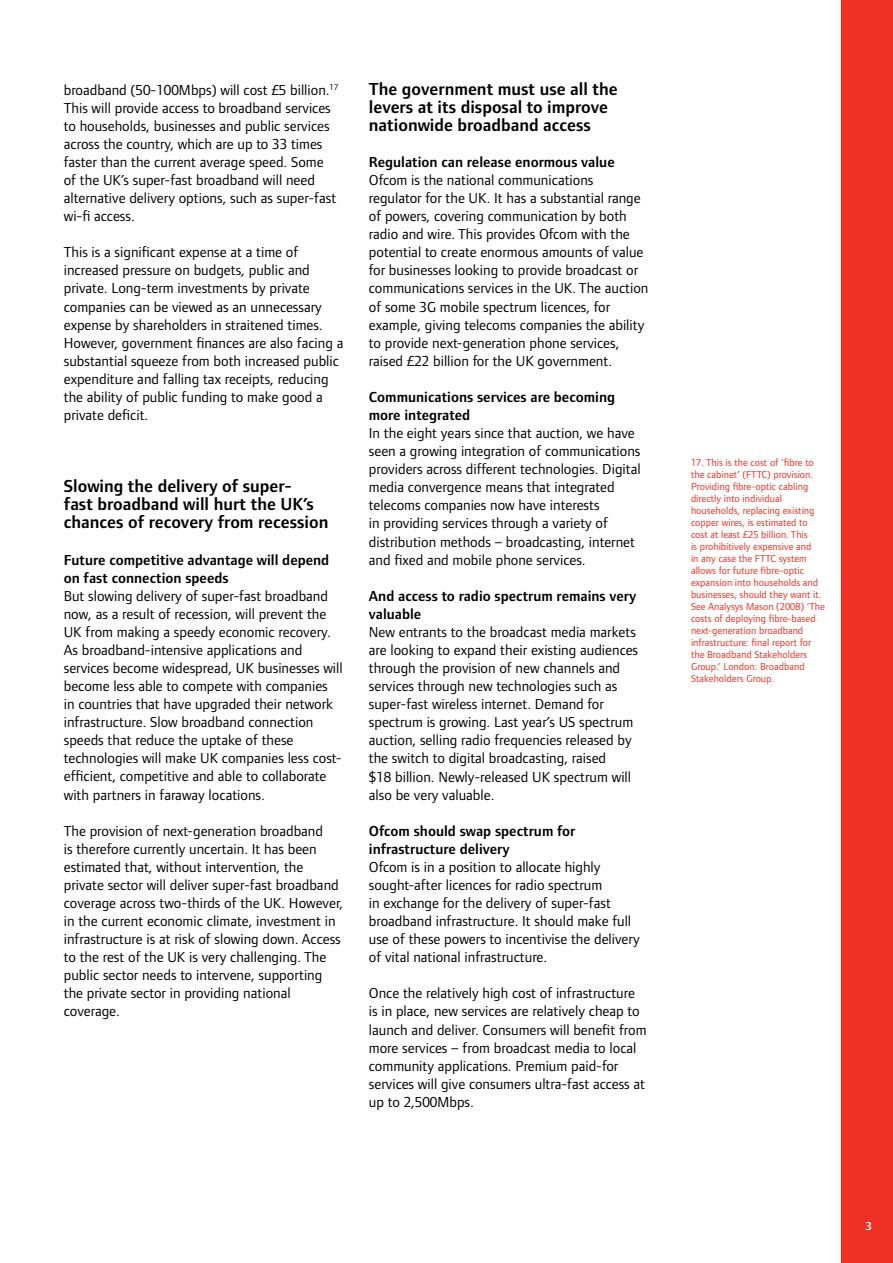
<style>
.page{position:relative;width:893px;height:1263px;background:#fff}
.page>*{position:absolute;margin:0;border:0;box-sizing:border-box;transform-origin:0 0}
.t1{font:600 18px/18px "Foundry Form Sans";color:#000}
.t2{font:15px/18px "Foundry Form Sans";color:#000}
.t3{font:600 15px/18px "Foundry Form Sans";color:#000}
.t4{font:600 12px "Foundry Form Sans";color:#fff}
.t5{font:10.5px/12px "Foundry Form Sans";color:#ee3124}
</style>
<div class="page">
<div style="left:842px;top:0;width:51px;height:1263px;background:#ee3124"></div>
<p class="t2" style="left:64px;top:80px;width:276px">broadband (50-100Mbps) will cost £5 billion.<sup>17<br></sup>This will provide access to broadband services to households, businesses and public services across the country, which are up to 33 times faster than the current average speed. Some of the UK’s super-fast broadband will need alternative delivery options, such as super-fast wi-fi access.</p>
<p class="t2" style="left:64px;top:243px;width:281px">This is a significant expense at a time of increased pressure on budgets, public and private. Long-term investments by private companies can be viewed as an unnecessary expense by shareholders in straitened times.<br>However, government finances are also facing a substantial squeeze from both increased public expenditure and falling tax receipts, reducing the ability of public funding to make good a private deficit.</p>
<p class="t1" style="left:64px;top:477px;width:266px">Slowing the delivery of super-<br>fast broadband will hurt the UK’s chances of recovery from recession</p>
<p class="t3" style="left:64px;top:550px;width:267px">Future competitive advantage will depend on fast connection speeds</p>
<p class="t2" style="left:64px;top:586px;width:280px">But slowing delivery of super-fast broadband now, as a result of recession, will prevent the UK from making a speedy economic recovery.<br>As broadband-intensive applications and services become widespread, UK businesses will become less able to compete with companies<br>in countries that have upgraded their network infrastructure. Slow broadband connection speeds that reduce the uptake of these technologies will make UK companies less cost&shy;efficient, competitive and able to collaborate with partners in faraway locations.</p>
<p class="t2" style="left:64px;top:821px;width:281px">The provision of next-generation broadband<br>is therefore currently uncertain. It has been estimated that, without intervention, the private sector will deliver super-fast broadband coverage across two-thirds of the UK. However, in the current economic climate, investment in infrastructure is at risk of slowing down. Access to the rest of the UK is very challenging. The public sector needs to intervene, supporting the private sector in providing national coverage.</p>
<p class="t1" style="left:369px;top:80px;width:250px">The government must use all the levers at its disposal to improve nationwide broadband access</p>
<p class="t3" style="left:369px;top:153px;width:247px">Regulation can release enormous value</p>
<p class="t2" style="left:369px;top:171px;width:281px">Ofcom is the national communications regulator for the UK. It has a substantial range of powers, covering communication by both radio and wire. This provides Ofcom with the potential to create enormous amounts of value for businesses looking to provide broadcast or communications services in the UK. The auction of some 3G mobile spectrum licences, for example, giving telecoms companies the ability to provide next-generation phone services, raised £22 billion for the UK government.</p>
<p class="t3" style="left:369px;top:388px;width:248px">Communications services are becoming more integrated</p>
<p class="t2" style="left:369px;top:424px;width:273px">In the eight years since that auction, we have seen a growing integration of communications providers across different technologies. Digital media convergence means that integrated telecoms companies now have interests<br>in providing services through a variety of distribution methods – broadcasting, internet and fixed and mobile phone services.</p>
<p class="t3" style="left:369px;top:587px;width:269px">And access to radio spectrum remains very valuable</p>
<p class="t2" style="left:369px;top:623px;width:271px">New entrants to the broadcast media markets are looking to expand their existing audiences through the provision of new channels and services through new technologies such as super-fast wireless internet. Demand for spectrum is growing. Last year’s US spectrum auction, selling radio frequencies released by the switch to digital broadcasting, raised<br>$18 billion. Newly-released UK spectrum will also be very valuable.</p>
<p class="t3" style="left:369px;top:821px;width:208px">Ofcom should swap spectrum for infrastructure delivery</p>
<p class="t2" style="left:369px;top:858px;width:272px">Ofcom is in a position to allocate highly sought-after licences for radio spectrum<br>in exchange for the delivery of super-fast broadband infrastructure. It should make full use of these powers to incentivise the delivery of vital national infrastructure.</p>
<p class="t2" style="left:369px;top:984px;width:279px">Once the relatively high cost of infrastructure is in place, new services are relatively cheap to launch and deliver. Consumers will benefit from more services – from broadcast media to local community applications. Premium paid-for services will give consumers ultra-fast access at up to 2,500Mbps.</p>
<p class="t5" style="left:691px;top:456px;width:136px">17. This is the cost of ‘fibre to the cabinet’ (FTTC) provision.<br>Providing fibre-optic cabling directly into individual households, replacing existing copper wires, is estimated to cost at least £25 billion. This<br>is prohibitively expensive and<br>in any case the FTTC system allows for future fibre-optic expansion into households and businesses, should they want it.<br>See Analysys Mason (2008) ‘The costs of deploying fibre-based next-generation broadband infrastructure: final report for the Broadband Stakeholders<br>Group.’ London: Broadband<br>Stakeholders Group.</p>
<p class="t4" style="left:866px;top:1219px;width:7px">3</p>
</div>
